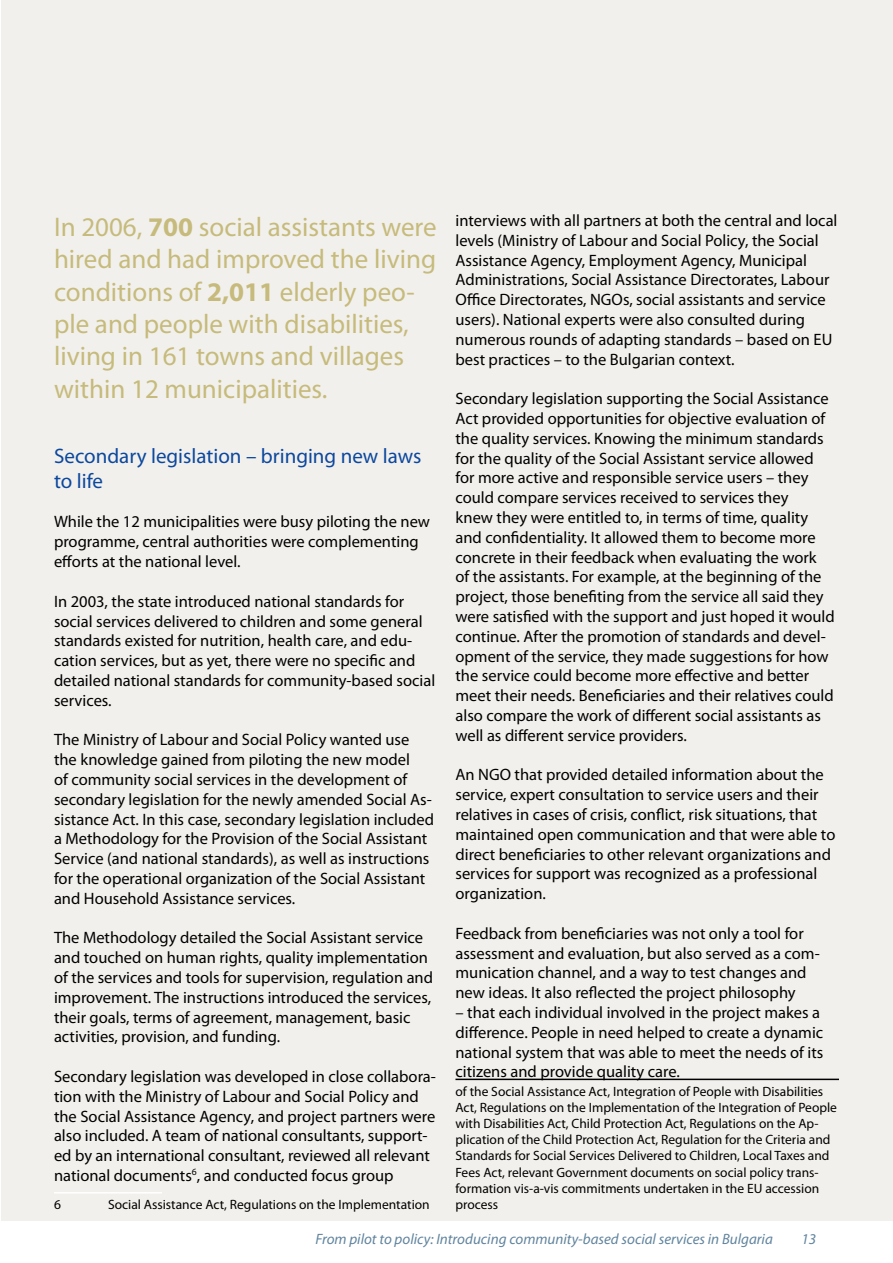
<style>
.page{position:relative;width:893px;height:1263px;background:#fff}
.page>*{position:absolute;margin:0;border:0;box-sizing:border-box;transform-origin:0 0}
.t1{font:27px/32.4px "Myriad Pro";color:#c6bb7c}
.t2{font:21px/25.2px "Myriad Pro";color:#0c489e}
.t3{font:16.5px/19.8px "Myriad Pro";color:#000}
.t4{font:italic 15px "Myriad Pro";color:#61849e}
.t5{font:13.5px/16.2px "Myriad Pro";color:#000}
.s1{font-weight:700}
</style>
<div class="page">
<div style="left:1px;top:1px;width:891px;height:1220px;background:#f2f0ec"></div>
<hr style="left:54px;top:1192px;width:108px;height:1px;background:#fff">
<hr style="left:455px;top:1078px;width:384px;height:2px;background:#000">
<h1 class="t1" style="left:54px;top:210px;width:384px">In 2006, <span class="s1">700</span> social assistants were hired and had improved the living conditions of <span class="s1">2,011</span> elderly peo&shy;ple and people with disabilities, living in 1 61 towns and villages within 1 2 municipalities.</h1>
<p class="t2" style="left:54px;top:443px;width:369px">Secondary legislation – bringing new laws to life</p>
<p class="t3" style="left:54px;top:512px;width:378px">While the 1 2 municipalities were busy piloting the new programme, central authorities were complementing efforts at the national level.</p>
<p class="t3" style="left:54px;top:591px;width:383px">In 2003, the state introduced national standards for social services delivered to children and some general standards existed for nutrition, health care, and edu&shy;cation services, but as yet, there were no specific and detailed national standards for community-based social services.</p>
<p class="t3" style="left:54px;top:730px;width:381px">The Ministry of Labour and Social Policy wanted use the knowledge gained from piloting the new model<br>of community social services in the development of secondary legislation for the newly amended Social As&shy;sistance Act. In this case, secondary legislation included a Methodology for the Provision of the Social Assistant Service (and national standards), as well as instructions for the operational organization of the Social Assistant and Household Assistance services.</p>
<p class="t3" style="left:54px;top:928px;width:381px">The Methodology detailed the Social Assistant service and touched on human rights, quality implementation of the services and tools for supervision, regulation and improvement. The instructions introduced the services, their goals, terms of agreement, management, basic activities, provision, and funding.</p>
<p class="t3" style="left:54px;top:1066px;width:383px">Secondary legislation was developed in close collabora&shy;tion with the Ministry of Labour and Social Policy and the Social Assistance Agency, and project partners were also included. A team of national consultants, support&shy;ed by an international consultant, reviewed all relevant national documents , and conducted focus group</p>
<p class="t5" style="left:108px;top:1196px;width:323px">Social Assistance Act, Regulations on the Implementation</p>
<p class="t3" style="left:455px;top:210px;width:384px">interviews with all partners at both the central and local levels (Ministry of Labour and Social Policy, the Social Assistance Agency, Employment Agency, Municipal Administrations, Social Assistance Directorates, Labour Office Directorates, NGOs, social assistants and service users). National experts were also consulted during numerous rounds of adapting standards – based on EU best practices – to the Bulgarian context.</p>
<p class="t3" style="left:455px;top:388px;width:381px">Secondary legislation supporting the Social Assistance Act provided opportunities for objective evaluation of the quality services. Knowing the minimum standards for the quality of the Social Assistant service allowed for more active and responsible service users – they could compare services received to services they<br>knew they were entitled to, in terms of time, quality and confidentiality. It allowed them to become more concrete in their feedback when evaluating the work<br>of the assistants. For example, at the beginning of the project, those benefiting from the service all said they were satisfied with the support and just hoped it would continue. After the promotion of standards and devel&shy;opment of the service, they made suggestions for how the service could become more effective and better meet their needs. Beneficiaries and their relatives could also compare the work of different social assistants as well as different service providers.</p>
<p class="t3" style="left:455px;top:765px;width:381px">An NGO that provided detailed information about the service, expert consultation to service users and their relatives in cases of crisis, conflict, risk situations, that maintained open communication and that were able to direct beneficiaries to other relevant organizations and services for support was recognized as a professional organization.</p>
<p class="t3" style="left:455px;top:923px;width:366px">Feedback from beneficiaries was not only a tool for assessment and evaluation, but also served as a com&shy;munication channel, and a way to test changes and new ideas. It also reflected the project philosophy</p>
<p class="t3" style="left:455px;top:1002px;width:369px">– that each individual involved in the project makes a difference. People in need helped to create a dynamic national system that was able to meet the needs of its citizens and provide quality care.</p>
<p class="t5" style="left:455px;top:1083px;width:383px">of the Social Assistance Act, Integration of People with Disabilities Act, Regulations on the Implementation of the Integration of People with Disabilities Act, Child Protection Act, Regulations on the Ap&shy;plication of the Child Protection Act, Regulation for the Criteria and Standards for Social Services Delivered to Children, Local Taxes and Fees Act, relevant Government documents on social policy trans&shy;formation vis-a-vis commitments undertaken in the EU accession process</p>
<p class="t4" style="left:315px;top:1229px;width:459px">From pilot to policy: Introducing community-based social services in Bulgaria</p>
<p class="t4" style="left:801px;top:1229px;width:15px">13</p>
</div>
